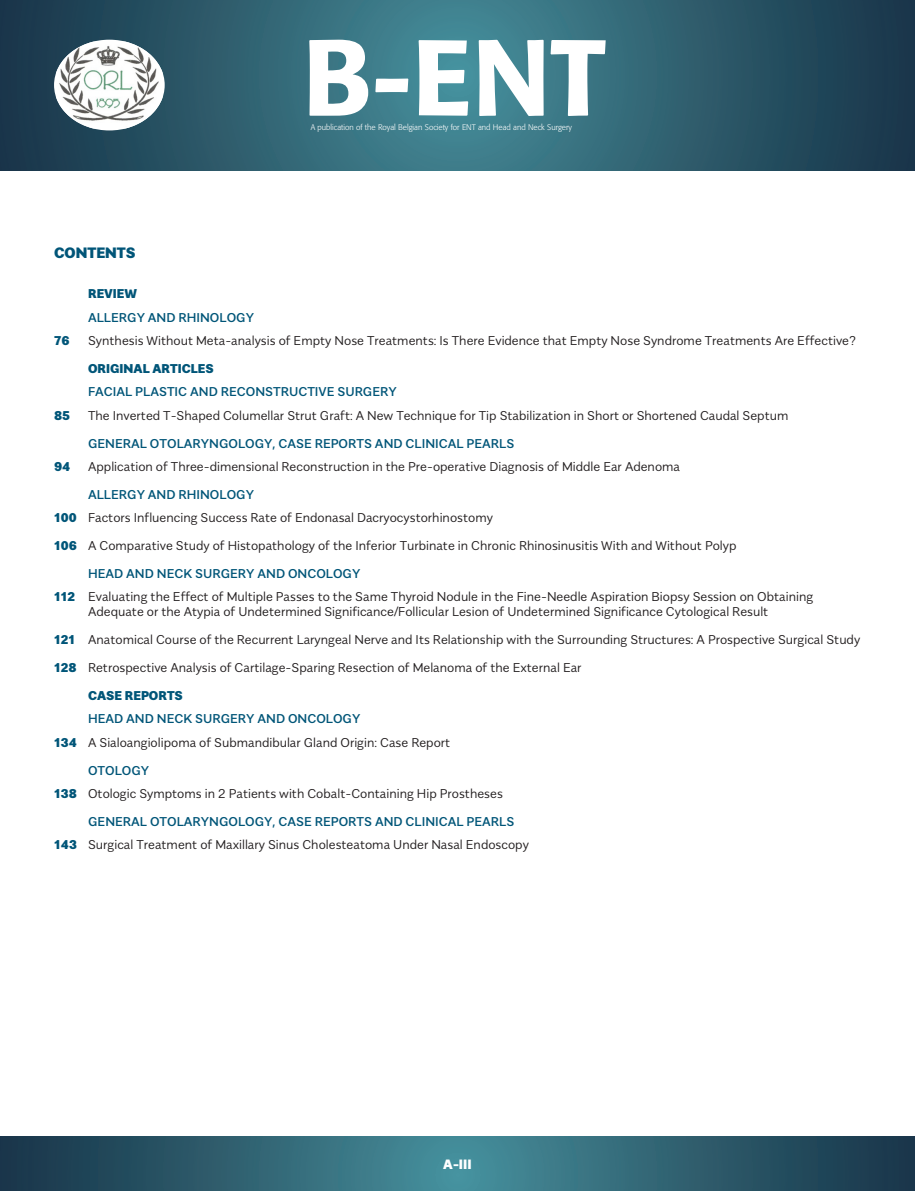
<style>
.page{position:relative;width:915px;height:1191px;background:#fff}
.page>*{position:absolute;margin:0;border:0;box-sizing:border-box;transform-origin:0 0}
.t1{font:900 15px "Alergia Normal";color:#005578}
.t2{font:900 13.5px "Alergia Normal";color:#fff}
.t3{font:300 12.75px/23.5px "Alergia Normal";color:#231f20}
.t4{font:500 12.75px "Alergia Normal";color:#005578}
.t5{font:900 12.75px "Alergia Normal";color:#005578}
.t6{font:7.95px "Formata Light Tr";color:#fff}
.s1{font-weight:500;color:#005578}
.s2{font-weight:900;color:#005578}
</style>
<div class="page">
<svg style="left:0;top:0;width:914px;height:170px;background:#2c5a6b"></svg>
<svg style="left:0;top:1137px;width:914px;height:54px;background:#2f6070"></svg>
<svg style="left:309px;top:40px;width:296px;height:76px"></svg>
<img style="left:56px;top:42px;width:107px;height:87px">
<p class="t6" style="left:310px;top:123px;width:263px">A publication of the Royal Belgian Society for ENT and Head and Neck Surgery</p>
<p class="t1" style="left:54px;top:240px;width:83px">CONTENTS</p>
<p class="t5" style="left:88px;top:283px;width:50px">REVIEW</p>
<p class="t4" style="left:88px;top:307px;width:167px">ALLERGY AND RHINOLOGY</p>
<p class="t5" style="left:54px;top:330px;width:17px">76</p>
<p class="t3" style="left:88px;top:328px;width:769px">Synthesis Without Meta-analysis of Empty Nose Treatments: Is There Evidence that Empty Nose Syndrome Treatments Are Effective?</p>
<p class="t5" style="left:88px;top:358px;width:127px">ORIGINAL ARTICLES</p>
<p class="t4" style="left:88px;top:382px;width:310px">FACIAL PLASTIC AND RECONSTRUCTIVE SURGERY</p>
<p class="t5" style="left:54px;top:405px;width:18px">85</p>
<p class="t3" style="left:88px;top:402px;width:701px">The Inverted T-Shaped Columellar Strut Graft: A New Technique for Tip Stabilization in Short or Shortened Caudal Septum</p>
<p class="t4" style="left:88px;top:433px;width:427px">GENERAL OTOLARYNGOLOGY, CASE REPORTS AND CLINICAL PEARLS</p>
<p class="t5" style="left:54px;top:456px;width:18px">94</p>
<p class="t3" style="left:88px;top:454px;width:593px">Application of Three-dimensional Reconstruction in the Pre-operative Diagnosis of Middle Ear Adenoma</p>
<p class="t3" style="left:54px;top:481px;width:440px;text-indent:34px"><span class="s1">ALLERGY AND RHINOLOGY<br></span><span class="s2">100</span> Factors Influencing Success Rate of Endonasal Dacryocystorhinostomy</p>
<p class="t3" style="left:88px;top:531px;width:649px;line-height:27.8px;text-indent:-34px"><span class="s2">106</span> A Comparative Study of Histopathology of the Inferior Turbinate in Chronic Rhinosinusitis With and Without Polyp<br><span class="s1">HEAD AND NECK SURGERY AND ONCOLOGY</span></p>
<p class="t3" style="left:88px;top:588px;width:726px;line-height:15px;text-indent:-34px"><span class="s2">112</span> Evaluating the Effect of Multiple Passes to the Same Thyroid Nodule in the Fine-Needle Aspiration Biopsy Session on Obtaining<br>Adequate or the Atypia of Undetermined Significance/Follicular Lesion of Undetermined Significance Cytological Result</p>
<p class="t3" style="left:54px;top:627px;width:807px"><span class="s2">121</span> Anatomical Course of the Recurrent Laryngeal Nerve and Its Relationship with the Surrounding Structures: A Prospective Surgical Study</p>
<p class="t3" style="left:54px;top:654px;width:529px"><span class="s2">128</span> Retrospective Analysis of Cartilage-Sparing Resection of Melanoma of the External Ear</p>
<p class="t5" style="left:88px;top:685px;width:96px">CASE REPORTS</p>
<p class="t3" style="left:54px;top:706px;width:397px;text-indent:34px"><span class="s1">HEAD AND NECK SURGERY AND ONCOLOGY<br></span><span class="s2">134</span> A Sialoangiolipoma of Submandibular Gland Origin: Case Report</p>
<p class="t3" style="left:54px;top:757px;width:450px;text-indent:34px"><span class="s1">OTOLOGY<br></span><span class="s2">138</span> Otologic Symptoms in 2 Patients with Cobalt-Containing Hip Prostheses</p>
<p class="t3" style="left:54px;top:808px;width:476px;text-indent:34px"><span class="s1">GENERAL OTOLARYNGOLOGY, CASE REPORTS AND CLINICAL PEARLS<br></span><span class="s2">143</span> Surgical Treatment of Maxillary Sinus Cholesteatoma Under Nasal Endoscopy</p>
<p class="t2" style="left:443px;top:1153px;width:30px">A-III</p>
</div>
